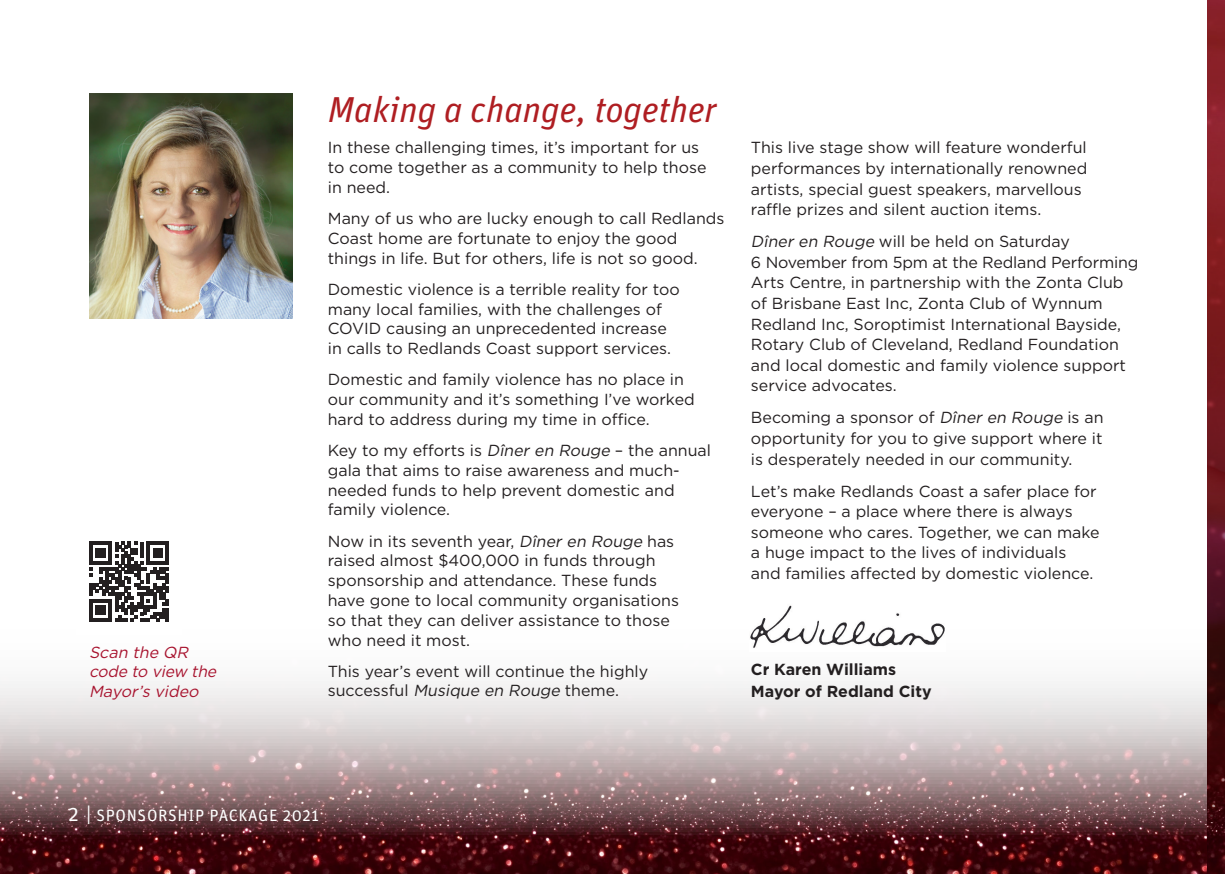
<style>
.page{position:relative;width:1225px;height:874px;background:#fff}
.page>*{position:absolute;margin:0;border:0;box-sizing:border-box;transform-origin:0 0}
.Mystique_heading{font:italic 36px "Unit Pro";color:#af1e22}
.t1{font:16.4px "Unit Pro";letter-spacing:.04em;color:#fff}
.t2{font:16px/19.8px "Gotham";color:#231f20}
.t3{font:italic 16px/19.2px "Gotham";color:#a8142f}
.t4{font:700 16px/21.2px "Gotham";color:#231f20}
.s1{font-style:italic}
.s2{font-size:20.4px}
</style>
<div class="page">
<img style="left:0;top:12px;width:1225px;height:861px">
<img style="left:750px;top:603px;width:195px;height:48px">
<img style="left:89px;top:94px;width:203px;height:224px">
<div style="left:77px;top:528px;width:105px;height:106px;background:#fff"></div>
<svg style="left:89px;top:541px;width:80px;height:80px"></svg>
<p class="t3" style="left:89px;top:642px;width:133px">Scan the QR code to view the<br>Mayor’s video</p>
<p class="Mystique_heading" style="left:328px;top:84px;width:391px">Making a change, together</p>
<p class="t2" style="left:328px;top:137px;width:380px">In these challenging times, it’s important for us to come together as a community to help those in need.</p>
<p class="t2" style="left:328px;top:208px;width:398px">Many of us who are lucky enough to call Redlands<br>Coast home are fortunate to enjoy the good things in life. But for others, life is not so good.</p>
<p class="t2" style="left:328px;top:279px;width:353px">Domestic violence is a terrible reality for too many local families, with the challenges of COVID causing an unprecedented increase in calls to Redlands Coast support services.</p>
<p class="t2" style="left:328px;top:369px;width:368px">Domestic and family violence has no place in our community and it’s something I’ve worked hard to address during my time in office.</p>
<p class="t2" style="left:328px;top:440px;width:385px">Key to my efforts is <span class="s1">Dîner en Rouge</span> – the annual gala that aims to raise awareness and much&shy;needed funds to help prevent domestic and family violence.</p>
<p class="t2" style="left:328px;top:530px;width:353px">Now in its seventh year, <span class="s1">Dîner en Rouge</span> has raised almost $400,000 in funds through sponsorship and attendance. These funds have gone to local community organisations so that they can deliver assistance to those who need it most.</p>
<p class="t2" style="left:328px;top:660px;width:322px">This year’s event will continue the highly successful <span class="s1">Musique en Rouge</span> theme.</p>
<p class="t2" style="left:751px;top:137px;width:338px;line-height:20.6px">This live stage show will feature wonderful performances by internationally renowned artists, special guest speakers, marvellous raffle prizes and silent auction items.</p>
<p class="t2" style="left:751px;top:231px;width:389px;line-height:20.6px"><span class="s1">Dîner en Rouge</span> will be held on Saturday<br>6 November from 5pm at the Redland Performing Arts Centre, in partnership with the Zonta Club of Brisbane East Inc, Zonta Club of Wynnum Redland Inc, Soroptimist International Bayside, Rotary Club of Cleveland, Redland Foundation and local domestic and family violence support service advocates.</p>
<p class="t2" style="left:751px;top:407px;width:354px;line-height:20.6px;text-align:justify">Becoming a sponsor of <span class="s1">Dîner en Rouge</span> is an opportunity for you to give support where it is desperately needed in our community.</p>
<p class="t2" style="left:751px;top:480px;width:350px;line-height:20.6px">Let’s make Redlands Coast a safer place for everyone – a place where there is always someone who cares. Together, we can make a huge impact to the lives of individuals and families affected by domestic violence.</p>
<p class="t4" style="left:751px;top:658px;width:182px">Cr Karen Williams<br>Mayor of Redland City</p>
<p class="t1" style="left:68px;top:803px;width:252px"><span class="s2">2 |</span> SPONSORSHIP PACKAGE 2021</p>
</div>
